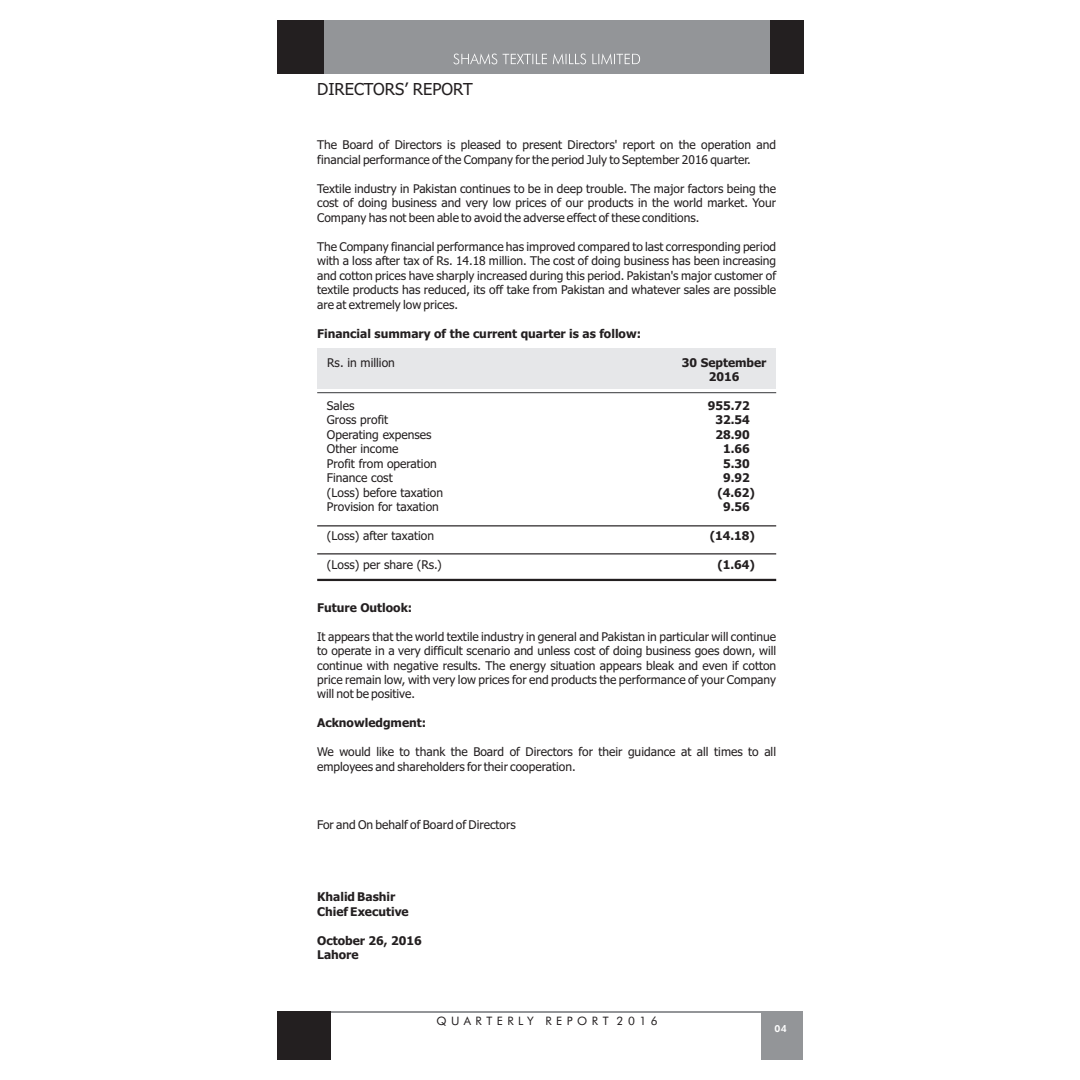
<style>
.page{position:relative;width:1080px;height:1080px;background:#fff}
.page>*{position:absolute;margin:0;border:0;box-sizing:border-box;transform-origin:0 0}
.t1{font:16.5px "Tahoma";color:#231f20}
.t2{font:12px/14.5px "Tahoma";color:#231f20;text-align:justify}
.t3{font:700 12px/14.5px "Tahoma";color:#231f20}
.t4{font:11.7px "Futura BT";letter-spacing:.39em;color:#231f20}
.t5{font:800 9.75px "Futura BT";color:#fff}
</style>
<div class="page">
<hr style="left:304px;top:1011px;width:486px;height:1px;background:#939598">
<div style="left:277px;top:1011px;width:54px;height:49px;background:#231f20"></div>
<div style="left:761px;top:1011px;width:42px;height:49px;background:#939598"></div>
<div style="left:290px;top:20px;width:513px;height:54px;background:#939598"></div>
<div style="left:770px;top:20px;width:33px;height:54px;background:#231f20"></div>
<div style="left:277px;top:20px;width:46px;height:54px;background:#231f20"></div>
<svg style="left:453px;top:53px;width:187px;height:12px"></svg>
<div style="left:317px;top:349px;width:459px;height:40px;background:#e6e7e9"></div>
<hr style="left:317px;top:392px;width:459px;height:1px;background:#57585a">
<hr style="left:317px;top:525px;width:459px;height:1px;background:#231f20">
<hr style="left:317px;top:553px;width:459px;height:1px;background:#231f20">
<hr style="left:317px;top:579px;width:459px;height:2px;background:#231f20">
<h1 class="t1" style="left:317px;top:82px;width:157px">DIRECTORS’ REPORT</h1>
<p class="t2" style="left:317px;top:139px;width:461px">The Board of Directors is pleased to present Directors' report on the operation and financial performance of the Company for the period July to September 2016 quarter.</p>
<p class="t2" style="left:317px;top:182px;width:461px">Textile industry in Pakistan continues to be in deep trouble. The major factors being the cost of doing business and very low prices of our products in the world market. Your Company has not been able to avoid the adverse effect of these conditions.</p>
<p class="t2" style="left:317px;top:240px;width:461px">The Company financial performance has improved compared to last corresponding period with a loss after tax of Rs. 14.18 million. The cost of doing business has been increasing and cotton prices have sharply increased during this period. Pakistan's major customer of textile products has reduced, its off take from Pakistan and whatever sales are possible are at extremely low prices.</p>
<p class="t3" style="left:317px;top:327px;width:325px">Financial summary of the current quarter is as follow:</p>
<p class="t2" style="left:327px;top:356px;width:69px">Rs. in million</p>
<p class="t3" style="left:682px;top:356px;width:86px;text-align:center">30 September<br>2016</p>
<p class="t2" style="left:327px;top:399px;width:29px">Sales</p>
<p class="t3" style="left:708px;top:399px;width:43px">955.72</p>
<p class="t2" style="left:327px;top:414px;width:63px">Gross profit</p>
<p class="t3" style="left:715px;top:414px;width:36px">32.54</p>
<p class="t2" style="left:327px;top:428px;width:106px">Operating expenses</p>
<p class="t3" style="left:715px;top:428px;width:36px">28.90</p>
<p class="t2" style="left:327px;top:443px;width:73px">Other income</p>
<p class="t3" style="left:723px;top:443px;width:28px">1.66</p>
<p class="t2" style="left:327px;top:457px;width:111px">Profit from operation</p>
<p class="t3" style="left:723px;top:457px;width:28px">5.30</p>
<p class="t2" style="left:327px;top:472px;width:67px">Finance cost</p>
<p class="t3" style="left:723px;top:472px;width:28px">9.92</p>
<p class="t2" style="left:327px;top:486px;width:118px">(Loss) before taxation</p>
<p class="t3" style="left:717px;top:486px;width:39px">(4.62)</p>
<p class="t2" style="left:327px;top:501px;width:113px">Provision for taxation</p>
<p class="t3" style="left:723px;top:501px;width:28px">9.56</p>
<p class="t2" style="left:327px;top:530px;width:109px">(Loss) after taxation</p>
<p class="t3" style="left:710px;top:530px;width:47px">(14.18)</p>
<p class="t2" style="left:327px;top:559px;width:116px">(Loss) per share (Rs.)</p>
<p class="t3" style="left:717px;top:559px;width:39px">(1.64)</p>
<p class="t3" style="left:317px;top:601px;width:97px">Future Outlook:</p>
<p class="t2" style="left:317px;top:630px;width:461px">It appears that the world textile industry in general and Pakistan in particular will continue to operate in a very difficult scenario and unless cost of doing business goes down, will continue with negative results. The energy situation appears bleak and even if cotton price remain low, with very low prices for end products the performance of your Company will not be positive.</p>
<p class="t3" style="left:317px;top:717px;width:110px">Acknowledgment:</p>
<p class="t2" style="left:317px;top:746px;width:460px">We would like to thank the Board of Directors for their guidance at all times to all employees and shareholders for their cooperation.</p>
<p class="t2" style="left:317px;top:818px;width:200px">For and On behalf of Board of Directors</p>
<p class="t3" style="left:317px;top:891px;width:93px">Khalid Bashir<br>Chief Executive</p>
<p class="t3" style="left:317px;top:934px;width:106px">October 26, 2016<br>Lahore</p>
<p class="t4" style="left:436px;top:1016px;width:223px">QUARTERLY REPORT 2016</p>
<p class="t5" style="left:775px;top:1025px;width:14px">04</p>
</div>
